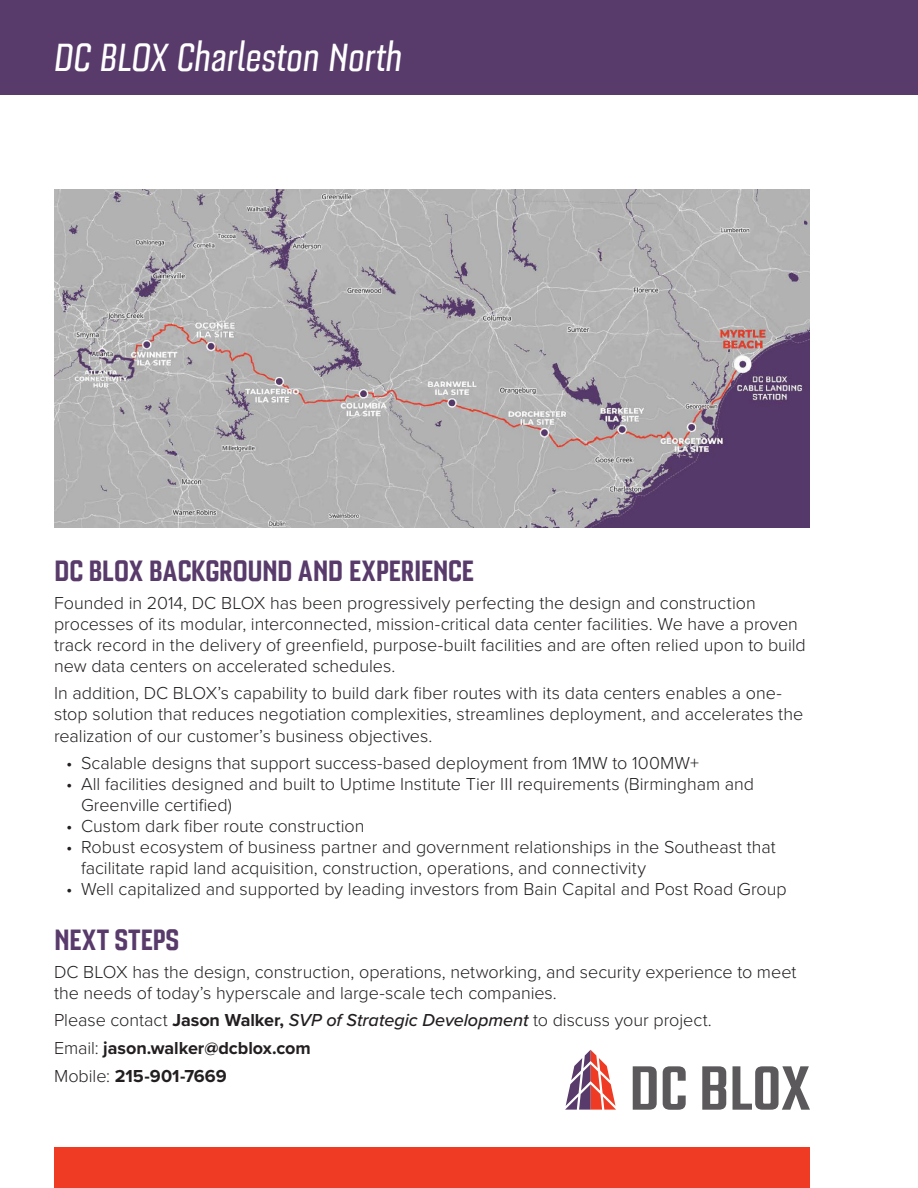
<style>
.page{position:relative;width:918px;height:1188px;background:#fff}
.page>*{position:absolute;margin:0;border:0;box-sizing:border-box;transform-origin:0 0}
.t1{font:italic 500 condensed 48px "Bourgeois";letter-spacing:.005em;color:#fff}
.t2{font:700 condensed 36px "Bourgeois";letter-spacing:-.005em;color:#583a6b}
.t3{font:300 18px/21px "Proxima Nova";letter-spacing:-.005em;color:#231f20}
.s1{font-weight:700}
.s2{font-weight:500;font-style:italic}
</style>
<div class="page">
<img style="left:54px;top:189px;width:756px;height:338px">
<div style="left:0;top:0;width:918px;height:94px;background:#583a6b"></div>
<div style="left:54px;top:1148px;width:756px;height:40px;background:#ef3b24"></div>
<svg style="left:633px;top:1066px;width:24px;height:44px"></svg>
<svg style="left:663px;top:1066px;width:23px;height:44px"></svg>
<svg style="left:702px;top:1066px;width:24px;height:44px"></svg>
<svg style="left:733px;top:1066px;width:77px;height:44px"></svg>
<svg style="left:565px;top:1050px;width:51px;height:60px"></svg>
<h1 class="t1" style="left:54px;top:33px;width:350px">DC BLOX Charleston North</h1>
<h2 class="t2" style="left:54px;top:552px;width:421px">DC BLOX BACKGROUND AND EXPERIENCE</h2>
<p class="t3" style="left:54px;top:591px;width:753px">Founded in 2014, DC BLOX has been progressively perfecting the design and construction processes of its modular, interconnected, mission-critical data center facilities. We have a proven track record in the delivery of greenfield, purpose-built facilities and are often relied upon to build new data centers on accelerated schedules.</p>
<p class="t3" style="left:54px;top:682px;width:751px">In addition, DC BLOX’s capability to build dark fiber routes with its data centers enables a one&shy;stop solution that reduces negotiation complexities, streamlines deployment, and accelerates the realization of our customer’s business objectives.</p>
<p class="t3" style="left:66px;top:752px;width:634px">• Scalable designs that support success-based deployment from 1MW to 100MW+</p>
<p class="t3" style="left:81px;top:773px;width:675px;text-indent:-15px">• All facilities designed and built to Uptime Institute Tier III requirements (Birmingham and<br>Greenville certified)</p>
<p class="t3" style="left:66px;top:815px;width:300px">• Custom dark fiber route construction</p>
<p class="t3" style="left:81px;top:836px;width:696px;text-indent:-15px">• Robust ecosystem of business partner and government relationships in the Southeast that facilitate rapid land acquisition, construction, operations, and connectivity</p>
<p class="t3" style="left:66px;top:878px;width:722px">• Well capitalized and supported by leading investors from Bain Capital and Post Road Group</p>
<h2 class="t2" style="left:54px;top:921px;width:127px">NEXTSTEPS</h2>
<p class="t3" style="left:54px;top:960px;width:744px">DC BLOX has the design, construction, operations, networking, and security experience to meet the needs of today’s hyperscale and large-scale tech companies.</p>
<p class="t3" style="left:54px;top:1006px;width:659px;line-height:27.8px">Please contact <span class="s1">Jason Walker,</span> <span class="s2">SVP of Strategic Development</span> to discuss your project.<br>Email: <span class="s1">jason.walker@dcblox.com<br></span>Mobile: <span class="s1">215-901-7669</span></p>
</div>
